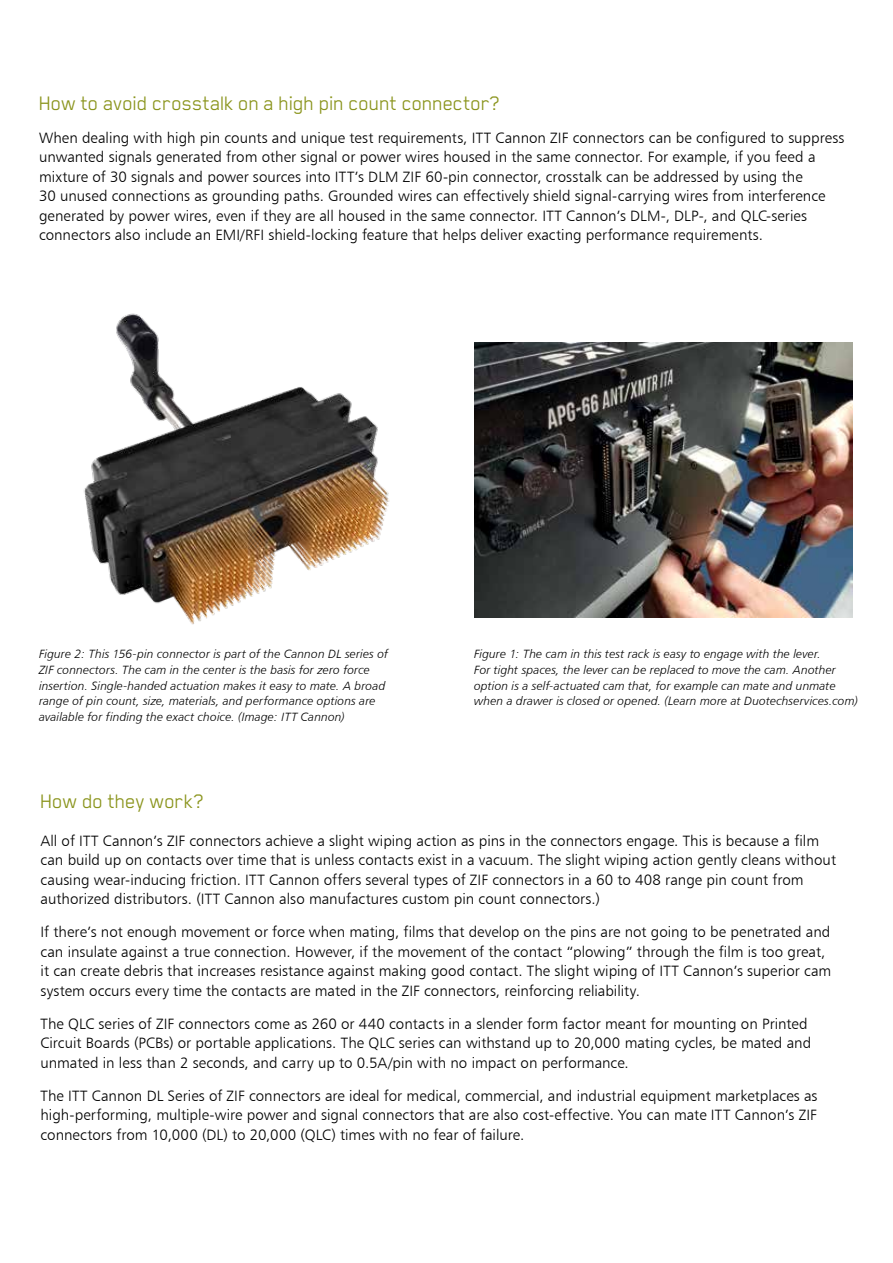
<style>
.page{position:relative;width:893px;height:1263px;background:#fff}
.page>*{position:absolute;margin:0;border:0;box-sizing:border-box;transform-origin:0 0}
.t1{font:22.5px "Blender Pro";letter-spacing:-.015em;color:#8a941c}
.t2{font:15px/19.5px "Humanist 777 BT Light B";color:#000}
.t3{font:12px/15.8px "Humanist 777 BT Light Italic B";letter-spacing:.01em;color:#000}
</style>
<div class="page">
<img style="left:474px;top:342px;width:378px;height:275px">
<img style="left:84px;top:313px;width:305px;height:312px">
<h1 class="t1" style="left:39px;top:91px;width:462px">How to avoid crosstalk on a high pin count connector?</h1>
<p class="t2" style="left:39px;top:128px;width:807px">When dealing with high pin counts and unique test requirements, ITT Cannon ZIF connectors can be configured to suppress unwanted signals generated from other signal or power wires housed in the same connector. For example, if you feed a mixture of 30 signals and power sources into ITT’s DLM ZIF 60-pin connector, crosstalk can be addressed by using the<br>30 unused connections as grounding paths. Grounded wires can effectively shield signal-carrying wires from interference generated by power wires, even if they are all housed in the same connector. ITT Cannon’s DLM-, DLP-, and QLC-series connectors also include an EMI/RFI shield-locking feature that helps deliver exacting performance requirements.</p>
<p class="t3" style="left:39px;top:646px;width:350px">Figure 2: This 156-pin connector is part of the Cannon DL series of ZIF connectors. The cam in the center is the basis for zero force insertion. Single-handed actuation makes it easy to mate. A broad range of pin count, size, materials, and performance options are available for finding the exact choice. (Image: ITT Cannon)</p>
<p class="t3" style="left:474px;top:646px;width:385px">Figure 1: The cam in this test rack is easy to engage with the lever.<br>For tight spaces, the lever can be replaced to move the cam. Another option is a self-actuated cam that, for example can mate and unmate when a drawer is closed or opened. (Learn more at Duotechservices.com)</p>
<h1 class="t1" style="left:40px;top:789px;width:165px">How do they work?</h1>
<p class="t2" style="left:40px;top:830px;width:797px">All of ITT Cannon’s ZIF connectors achieve a slight wiping action as pins in the connectors engage. This is because a film can build up on contacts over time that is unless contacts exist in a vacuum. The slight wiping action gently cleans without causing wear-inducing friction. ITT Cannon offers several types of ZIF connectors in a 60 to 408 range pin count from authorized distributors. (ITT Cannon also manufactures custom pin count connectors.)</p>
<p class="t2" style="left:40px;top:922px;width:792px">If there’s not enough movement or force when mating, films that develop on the pins are not going to be penetrated and can insulate against a true connection. However, if the movement of the contact “plowing” through the film is too great, it can create debris that increases resistance against making good contact. The slight wiping of ITT Cannon’s superior cam system occurs every time the contacts are mated in the ZIF connectors, reinforcing reliability.</p>
<p class="t2" style="left:40px;top:1013px;width:772px">The QLC series of ZIF connectors come as 260 or 440 contacts in a slender form factor meant for mounting on Printed<br>Circuit Boards (PCBs) or portable applications. The QLC series can withstand up to 20,000 mating cycles, be mated and unmated in less than 2 seconds, and carry up to 0.5A/pin with no impact on performance.</p>
<p class="t2" style="left:40px;top:1085px;width:778px;text-align:justify">The ITT Cannon DL Series of ZIF connectors are ideal for medical, commercial, and industrial equipment marketplaces as high-performing, multiple-wire power and signal connectors that are also cost-effective. You can mate ITT Cannon’s ZIF connectors from 10,000 (DL) to 20,000 (QLC) times with no fear of failure.</p>
</div>
